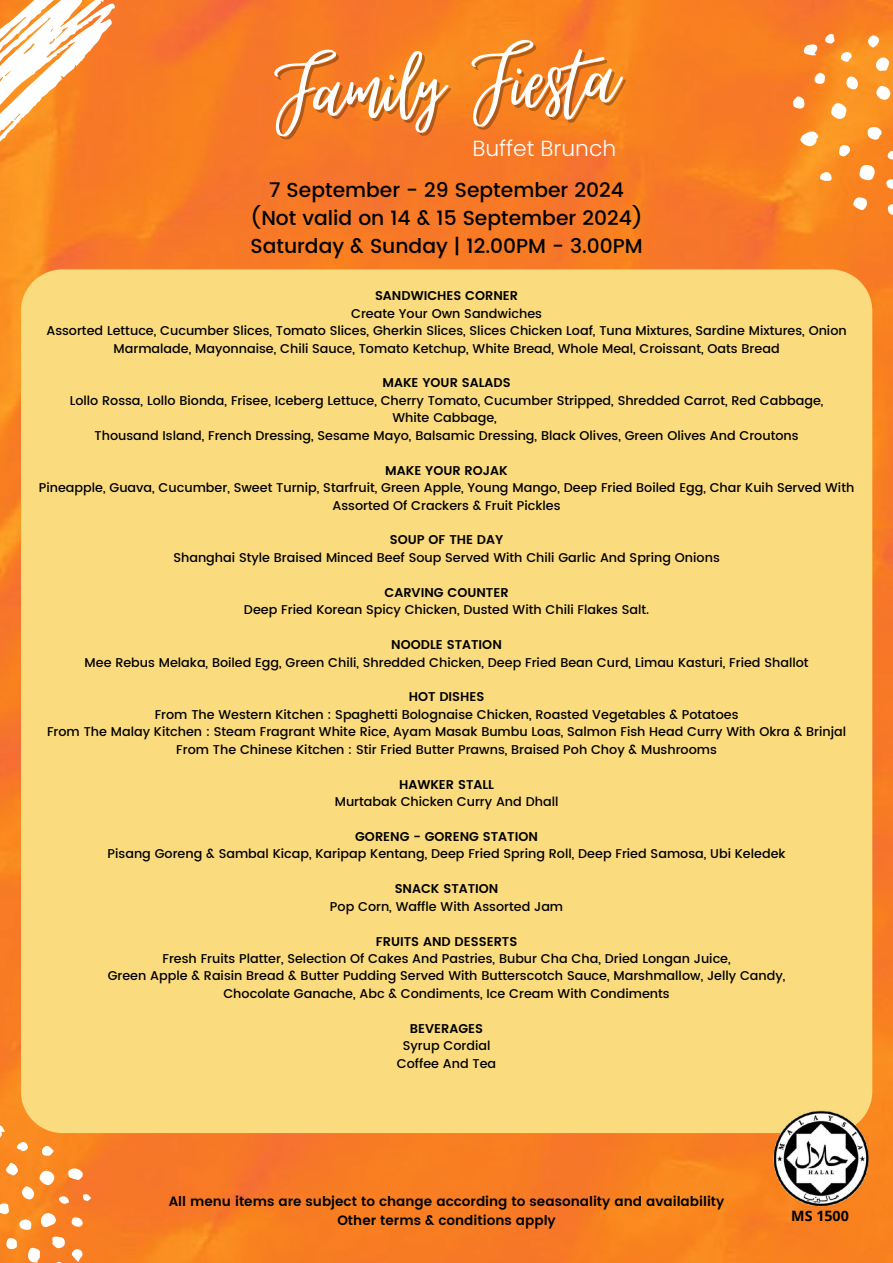
<style>
.page{position:relative;width:893px;height:1263px;background:#fff}
.page>*{position:absolute;margin:0;border:0;box-sizing:border-box;transform-origin:0 0}
.t1{font:117.98px "Virtual";color:#fffefe}
.t2{font:300 21.83px "Poppins";color:#fff}
.t3{font:500 20.25px/28.1px "Poppins";color:#000;text-align:center}
.t4{font:700 14.25px "Open Sans";color:#000}
.t5{font:600 13.5px/19.6px "Poppins";color:#000;text-align:center}
.t6{font:500 12.75px/17.4px "Poppins";color:#000;text-align:center}
.t7{font:600 12.75px "Poppins";color:#000}
</style>
<div class="page">
<img style="left:0;top:0;width:893px;height:1263px">
<div style="left:21px;top:269px;width:851px;height:864px;background:#fadb7e"></div>
<svg style="left:39px;top:1212px;width:17px;height:15px"></svg>
<svg style="left:40px;top:1170px;width:15px;height:15px"></svg>
<svg style="left:27px;top:1248px;width:14px;height:14px"></svg>
<svg style="left:0;top:1123px;width:5px;height:17px"></svg>
<svg style="left:68px;top:1167px;width:15px;height:13px"></svg>
<svg style="left:50px;top:1236px;width:15px;height:12px"></svg>
<svg style="left:22px;top:1186px;width:12px;height:13px"></svg>
<svg style="left:19px;top:1219px;width:13px;height:11px"></svg>
<svg style="left:5px;top:1163px;width:13px;height:13px"></svg>
<svg style="left:0;top:1203px;width:9px;height:12px"></svg>
<svg style="left:6px;top:1237px;width:11px;height:12px"></svg>
<svg style="left:71px;top:1248px;width:12px;height:14px"></svg>
<svg style="left:42px;top:1145px;width:12px;height:11px"></svg>
<svg style="left:72px;top:1217px;width:11px;height:10px"></svg>
<svg style="left:16px;top:1142px;width:12px;height:10px"></svg>
<svg style="left:59px;top:1196px;width:10px;height:9px"></svg>
<svg style="left:83px;top:1194px;width:8px;height:7px"></svg>
<svg style="left:0;top:0;width:139px;height:258px"></svg>
<svg style="left:859px;top:165px;width:16px;height:15px"></svg>
<svg style="left:800px;top:131px;width:19px;height:15px"></svg>
<svg style="left:831px;top:103px;width:15px;height:16px"></svg>
<svg style="left:876px;top:86px;width:14px;height:14px"></svg>
<svg style="left:867px;top:127px;width:15px;height:13px"></svg>
<svg style="left:876px;top:57px;width:13px;height:15px"></svg>
<svg style="left:853px;top:197px;width:14px;height:13px"></svg>
<svg style="left:803px;top:44px;width:15px;height:11px"></svg>
<svg style="left:846px;top:76px;width:12px;height:13px"></svg>
<svg style="left:793px;top:96px;width:11px;height:13px"></svg>
<svg style="left:888px;top:204px;width:5px;height:11px"></svg>
<svg style="left:868px;top:35px;width:11px;height:12px"></svg>
<svg style="left:839px;top:145px;width:11px;height:11px"></svg>
<svg style="left:814px;top:73px;width:11px;height:11px"></svg>
<svg style="left:820px;top:171px;width:12px;height:10px"></svg>
<svg style="left:840px;top:52px;width:12px;height:10px"></svg>
<svg style="left:886px;top:179px;width:7px;height:10px"></svg>
<svg style="left:825px;top:34px;width:10px;height:10px"></svg>
<svg style="left:887px;top:151px;width:6px;height:8px"></svg>
<img style="left:760px;top:1099px;width:120px;height:119px">
<h1 class="t1" style="left:272px;top:30px;width:343px;rotate:-3deg">Family Fiesta</h1>
<h2 class="t2" style="left:472px;top:133px;width:145px">Buffet Brunch</h2>
<h3 class="t3" style="left:250px;top:176px;width:394px">7 September - 29 September 2024 (Not valid on 14 &amp; 15 September 2024)<br>Saturday &amp; Sunday | 12.00PM - 3.00PM</h3>
<p class="t7" style="left:375px;top:288px;width:145px">SANDWICHES CORNER</p>
<p class="t6" style="left:46px;top:305px;width:802px">Create Your Own Sandwiches<br>Assorted Lettuce, Cucumber Slices, Tomato Slices, Gherkin Slices, Slices Chicken Loaf, Tuna Mixtures, Sardine Mixtures, Onion<br>Marmalade, Mayonnaise, Chili Sauce, Tomato Ketchup, White Bread, Whole Meal, Croissant, Oats Bread</p>
<p class="t7" style="left:382px;top:376px;width:130px">MAKE YOUR SALADS</p>
<p class="t6" style="left:70px;top:392px;width:755px">Lollo Rossa, Lollo Bionda, Frisee, Iceberg Lettuce, Cherry Tomato, Cucumber Stripped, Shredded Carrot, Red Cabbage,<br>White Cabbage,<br>Thousand Island, French Dressing, Sesame Mayo, Balsamic Dressing, Black Olives, Green Olives And Croutons</p>
<p class="t7" style="left:385px;top:463px;width:124px">MAKE YOUR ROJAK</p>
<p class="t6" style="left:39px;top:479px;width:817px">Pineapple, Guava, Cucumber, Sweet Turnip, Starfruit, Green Apple, Young Mango, Deep Fried Boiled Egg, Char Kuih Served With<br>Assorted Of Crackers &amp; Fruit Pickles</p>
<p class="t7" style="left:390px;top:533px;width:115px">SOUP OF THE DAY</p>
<p class="t6" style="left:173px;top:549px;width:548px">Shanghai Style Braised Minced Beef Soup Served With Chili Garlic And Spring Onions</p>
<p class="t7" style="left:384px;top:585px;width:126px">CARVING COUNTER</p>
<p class="t6" style="left:244px;top:601px;width:407px">Deep Fried Korean Spicy Chicken, Dusted With Chili Flakes Salt.</p>
<p class="t7" style="left:391px;top:637px;width:112px">NOODLE STATION</p>
<p class="t6" style="left:85px;top:653px;width:725px">Mee Rebus Melaka, Boiled Egg, Green Chili, Shredded Chicken, Deep Fried Bean Curd, Limau Kasturi, Fried Shallot</p>
<p class="t7" style="left:409px;top:689px;width:77px">HOT DISHES</p>
<p class="t6" style="left:47px;top:706px;width:800px">From The Western Kitchen : Spaghetti Bolognaise Chicken, Roasted Vegetables &amp; Potatoes<br>From The Malay Kitchen : Steam Fragrant White Rice, Ayam Masak Bumbu Loas, Salmon Fish Head Curry With Okra &amp; Brinjal<br>From The Chinese Kitchen : Stir Fried Butter Prawns, Braised Poh Choy &amp; Mushrooms</p>
<p class="t7" style="left:399px;top:777px;width:97px">HAWKER STALL</p>
<p class="t6" style="left:335px;top:793px;width:225px">Murtabak Chicken Curry And Dhall</p>
<p class="t7" style="left:355px;top:829px;width:184px">GORENG - GORENG STATION</p>
<p class="t6" style="left:108px;top:845px;width:679px">Pisang Goreng &amp; Sambal Kicap, Karipap Kentang, Deep Fried Spring Roll, Deep Fried Samosa, Ubi Keledek</p>
<p class="t7" style="left:395px;top:881px;width:105px">SNACK STATION</p>
<p class="t6" style="left:330px;top:897px;width:235px">Pop Corn, Waffle With Assorted Jam</p>
<p class="t7" style="left:376px;top:934px;width:143px">FRUITS AND DESSERTS</p>
<p class="t6" style="left:108px;top:950px;width:679px">Fresh Fruits Platter, Selection Of Cakes And Pastries, Bubur Cha Cha, Dried Longan Juice,<br>Green Apple &amp; Raisin Bread &amp; Butter Pudding Served With Butterscotch Sauce, Marshmallow, Jelly Candy,<br>Chocolate Ganache, Abc &amp; Condiments, Ice Cream With Condiments</p>
<p class="t7" style="left:410px;top:1021px;width:75px">BEVERAGES</p>
<p class="t6" style="left:397px;top:1037px;width:101px">Syrup Cordial<br>Coffee And Tea</p>
<p class="t5" style="left:169px;top:1191px;width:557px">All menu items are subject to change according to seasonality and availability<br>Other terms &amp; conditions apply</p>
<p class="t4" style="left:791px;top:1206px;width:59px">MS 1500</p>
</div>
